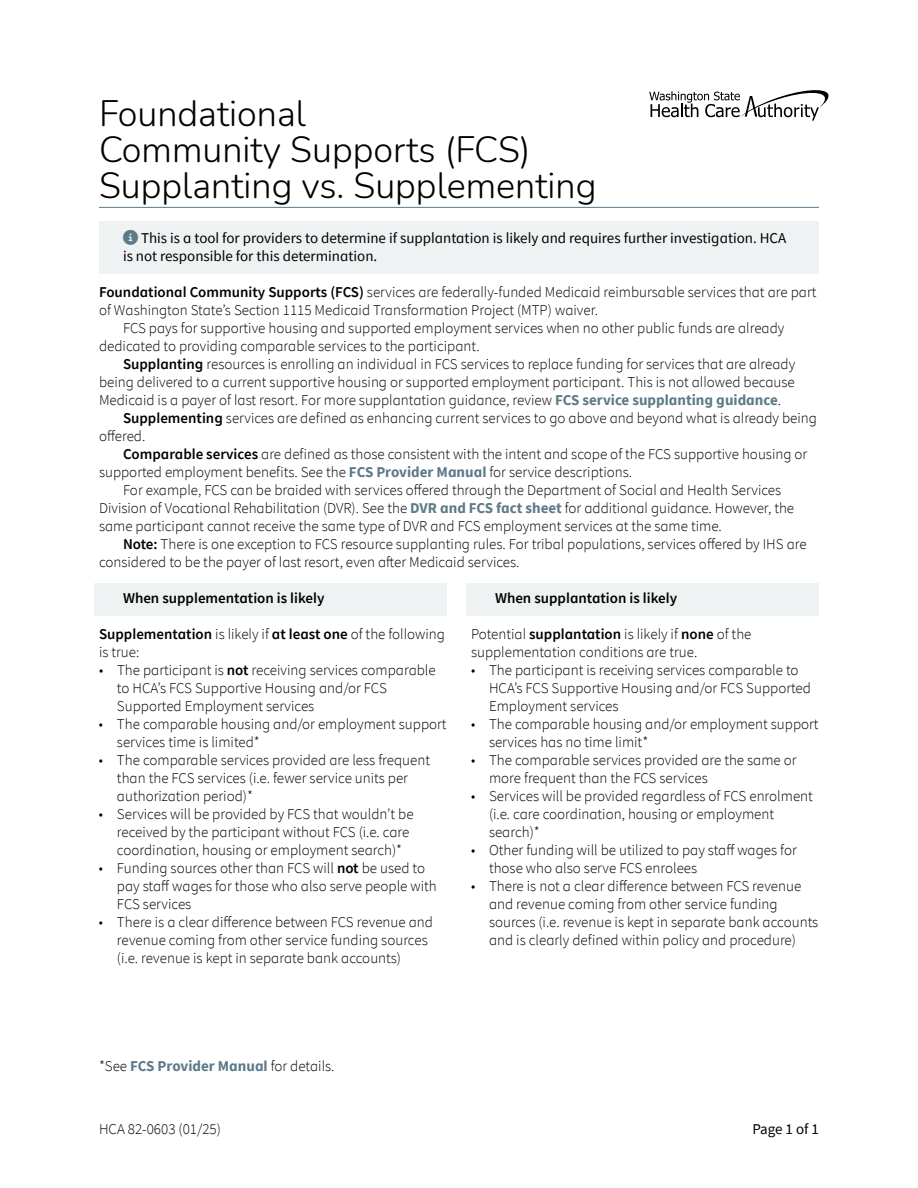
<style>
.page{position:relative;width:918px;height:1188px;background:#fff}
.page>*{position:absolute;margin:0;border:0;box-sizing:border-box;transform-origin:0 0}
.t1{font:300 36px/36px "Nunito";color:#000}
.t2{font:300 15px/18px "Source Sans Pro";color:#000}
.t3{font:15px/18px "Source Sans Pro";color:#000}
.t4{font:600 15px "Source Sans Pro";color:#000}
.t5{font:700 15px "Source Sans Pro";color:#5d7a89}
.s1{color:#5d7a89}
.s2{font-weight:600}
.s3{font-weight:700;color:#5d7a89}
.s4{font-weight:300;color:#000}
</style>
<div class="page">
<svg style="left:649px;top:90px;width:180px;height:31px"></svg>
<div style="left:94px;top:583px;width:353px;height:33px;background:#eff2f3"></div>
<div style="left:466px;top:583px;width:353px;height:33px;background:#eff2f3"></div>
<hr style="left:99px;top:207px;width:720px;height:1px;background:#5d7a89">
<div style="left:99px;top:221px;width:720px;height:53px;background:#eff2f3"></div>
<h1 class="t1" style="left:99px;top:94px;width:499px">Foundational<br>Community Supports (FCS)<br>Supplanting vs. Supplementing</h1>
<p class="t3" style="left:123px;top:229px;width:665px"><span class="s1">●■□</span> This is a tool for providers to determine if supplantation is likely and requires further investigation. HCA is not responsible for this determination.</p>
<p class="t2" style="left:99px;top:283px;width:719px"><span class="s2">Foundational Community Supports (FCS)</span> services are federally-funded Medicaid reimbursable services that are part of Washington State’s Section 1115 Medicaid Transformation Project (MTP) waiver.</p>
<p class="t2" style="left:99px;top:319px;width:687px;text-indent:24px">FCS pays for supportive housing and supported employment services when no other public funds are already dedicated to providing comparable services to the participant.</p>
<p class="t2" style="left:99px;top:355px;width:698px;text-align:justify;text-indent:24px"><span class="s2">Supplanting</span> resources is enrolling an individual in FCS services to replace funding for services that are already being delivered to a current supportive housing or supported employment participant. This is not allowed because Medicaid is a payer of last resort. For more supplantation guidance, review <span class="s3">FCS service supplanting guidance</span>.</p>
<p class="t2" style="left:99px;top:409px;width:720px;text-indent:24px"><span class="s2">Supplementing</span> services are defined as enhancing current services to go above and beyond what is already being offered.</p>
<p class="t2" style="left:99px;top:445px;width:710px;text-indent:24px"><span class="s2">Comparable services</span> are defined as those consistent with the intent and scope of the FCS supportive housing or supported employment benefits. See the <span class="s3">FCS Provider Manual</span> for service descriptions.</p>
<p class="t2" style="left:99px;top:481px;width:697px;text-indent:24px">For example, FCS can be braided with services offered through the Department of Social and Health Services<br>Division of Vocational Rehabilitation (DVR). See the <span class="s3">DVR and FCS fact sheet</span> for additional guidance. However, the same participant cannot receive the same type of DVR and FCS employment services at the same time.</p>
<p class="t2" style="left:99px;top:535px;width:709px;text-indent:24px"><span class="s2">Note:</span> There is one exception to FCS resource supplanting rules. For tribal populations, services offered by IHS are considered to be the payer of last resort, even after Medicaid services.</p>
<h2 class="t4" style="left:123px;top:588px;width:203px">When supplementation is likely</h2>
<p class="t2" style="left:99px;top:625px;width:348px"><span class="s2">Supplementation</span> is likely if <span class="s2">at least one</span> of the following is true:</p>
<p class="t2" style="left:117px;top:661px;width:320px;text-indent:-18px">• The participant is <span class="s2">not</span> receiving services comparable to HCA’s FCS Supportive Housing and/or FCS<br>Supported Employment services</p>
<p class="t2" style="left:117px;top:715px;width:331px;text-indent:-18px">• The comparable housing and/or employment support services time is limited*</p>
<p class="t2" style="left:117px;top:751px;width:315px;text-indent:-18px">• The comparable services provided are less frequent than the FCS services (i.e. fewer service units per authorization period)*</p>
<p class="t2" style="left:117px;top:805px;width:298px;text-indent:-18px">• Services will be provided by FCS that wouldn’t be received by the participant without FCS (i.e. care coordination, housing or employment search)*</p>
<p class="t2" style="left:117px;top:859px;width:321px;text-indent:-18px">• Funding sources other than FCS will <span class="s2">not</span> be used to pay staff wages for those who also serve people with<br>FCS services</p>
<p class="t2" style="left:117px;top:913px;width:318px;text-indent:-18px">• There is a clear difference between FCS revenue and revenue coming from other service funding sources (i.e. revenue is kept in separate bank accounts)</p>
<h2 class="t4" style="left:495px;top:588px;width:184px">When supplantation is likely</h2>
<p class="t2" style="left:471px;top:625px;width:282px">Potential <span class="s2">supplantation</span> is likely if <span class="s2">none</span> of the supplementation conditions are true.</p>
<p class="t2" style="left:489px;top:661px;width:324px;text-indent:-18px">• The participant is receiving services comparable to<br>HCA’s FCS Supportive Housing and/or FCS Supported<br>Employment services</p>
<p class="t2" style="left:489px;top:715px;width:331px;text-indent:-18px">• The comparable housing and/or employment support services has no time limit*</p>
<p class="t2" style="left:489px;top:751px;width:309px;text-indent:-18px">• The comparable services provided are the same or more frequent than the FCS services</p>
<p class="t2" style="left:489px;top:787px;width:325px;text-indent:-18px">• Services will be provided regardless of FCS enrolment (i.e. care coordination, housing or employment search)*</p>
<p class="t2" style="left:489px;top:841px;width:309px;text-indent:-18px">• Other funding will be utilized to pay staff wages for those who also serve FCS enrolees</p>
<p class="t2" style="left:489px;top:877px;width:331px;text-indent:-18px">• There is not a clear difference between FCS revenue and revenue coming from other service funding sources (i.e. revenue is kept in separate bank accounts and is clearly defined within policy and procedure)</p>
<p class="t5" style="left:99px;top:1056px;width:237px"><span class="s4">*See</span> FCS Provider Manual <span class="s4">for details.</span></p>
<p class="t2" style="left:99px;top:1120px;width:123px">HCA 82-0603 (01/25)</p>
<p class="t3" style="left:752px;top:1120px;width:68px">Page 1 of 1</p>
</div>
